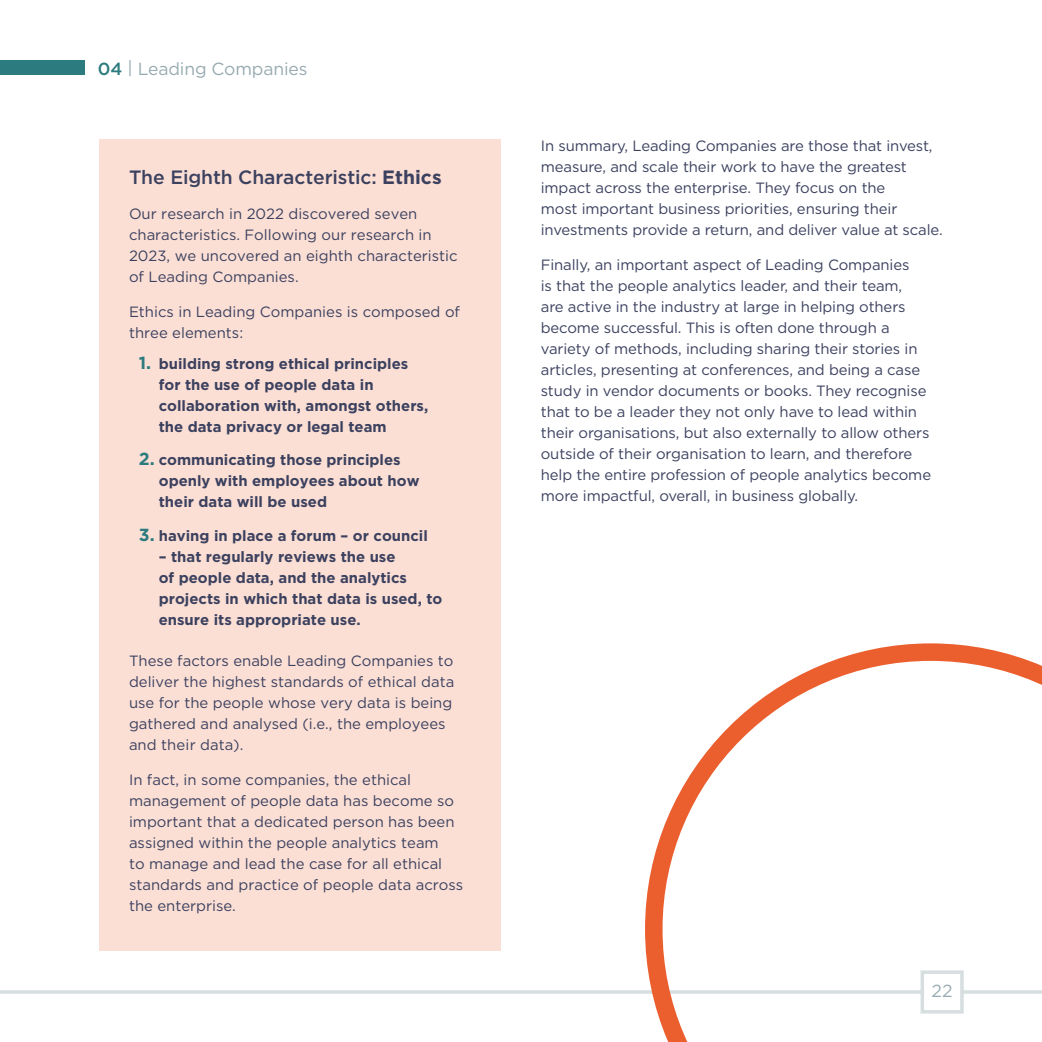
<style>
.page{position:relative;width:1042px;height:1042px;background:#fff}
.page>*{position:absolute;margin:0;border:0;box-sizing:border-box;transform-origin:0 0}
.t1{font:500 19.25px "Gotham";letter-spacing:-.005em;color:#3c415f}
.t2{font:17.5px "Gotham";letter-spacing:-.01em;color:#98abb1}
.t3{font:17.5px "Gotham";color:#99acb2}
.t4{font:14.88px/21px "Gotham";letter-spacing:-.01em;color:#3c415f}
.t5{font:700 14.88px/21px "Gotham";color:#3c415f}
.s1{font-weight:500;color:#2c7b7f}
.s2{font-weight:700}
.s3{font-size:17.5px;color:#2c7b7f}
</style>
<div class="page">
<hr style="left:0;top:990px;width:924px;height:4px;background:#d6dee0">
<div style="left:0;top:61px;width:84px;height:14px;background:#2c7b7f"></div>
<div style="left:99px;top:139px;width:402px;height:811px;background:#fbdfd5"></div>
<svg style="left:645px;top:643px;width:397px;height:399px"></svg>
<p class="t2" style="left:98px;top:57px;width:211px"><span class="s1">04</span> | Leading Companies</p>
<p class="t1" style="left:129px;top:165px;width:314px">The Eighth Characteristic: <span class="s2">Ethics</span></p>
<p class="t4" style="left:129px;top:203px;width:330px">Our research in 2022 discovered seven characteristics. Following our research in 2023, we uncovered an eighth characteristic of Leading Companies.</p>
<p class="t4" style="left:129px;top:301px;width:332px">Ethics in Leading Companies is composed of three elements:</p>
<p class="t5" style="left:159px;top:353px;width:271px;text-indent:-20px"><span class="s3">1.</span> building strong ethical principles for the use of people data in collaboration with, amongst others, the data privacy or legal team</p>
<p class="t5" style="left:159px;top:449px;width:262px;text-indent:-20px"><span class="s3">2.</span> communicating those principles openly with employees about how their data will be used</p>
<p class="t5" style="left:139px;top:524px;width:290px"><span class="s3">3.</span> having in place a forum – or council</p>
<p class="t5" style="left:159px;top:545px;width:285px">– that regularly reviews the use<br>of people data, and the analytics projects in which that data is used, to ensure its appropriate use.</p>
<p class="t4" style="left:129px;top:649px;width:327px">These factors enable Leading Companies to deliver the highest standards of ethical data use for the people whose very data is being gathered and analysed (i.e., the employees and their data).</p>
<p class="t4" style="left:129px;top:768px;width:336px">In fact, in some companies, the ethical management of people data has become so important that a dedicated person has been assigned within the people analytics team<br>to manage and lead the case for all ethical standards and practice of people data across the enterprise.</p>
<p class="t4" style="left:541px;top:135px;width:403px">In summary, Leading Companies are those that invest, measure, and scale their work to have the greatest impact across the enterprise. They focus on the<br>most important business priorities, ensuring their investments provide a return, and deliver value at scale.</p>
<p class="t4" style="left:541px;top:254px;width:392px">Finally, an important aspect of Leading Companies<br>is that the people analytics leader, and their team,<br>are active in the industry at large in helping others become successful. This is often done through a variety of methods, including sharing their stories in articles, presenting at conferences, and being a case study in vendor documents or books. They recognise that to be a leader they not only have to lead within their organisations, but also externally to allow others outside of their organisation to learn, and therefore help the entire profession of people analytics become more impactful, overall, in business globally.</p>
<p class="t3" style="left:931px;top:980px;width:22px">22</p>
</div>
